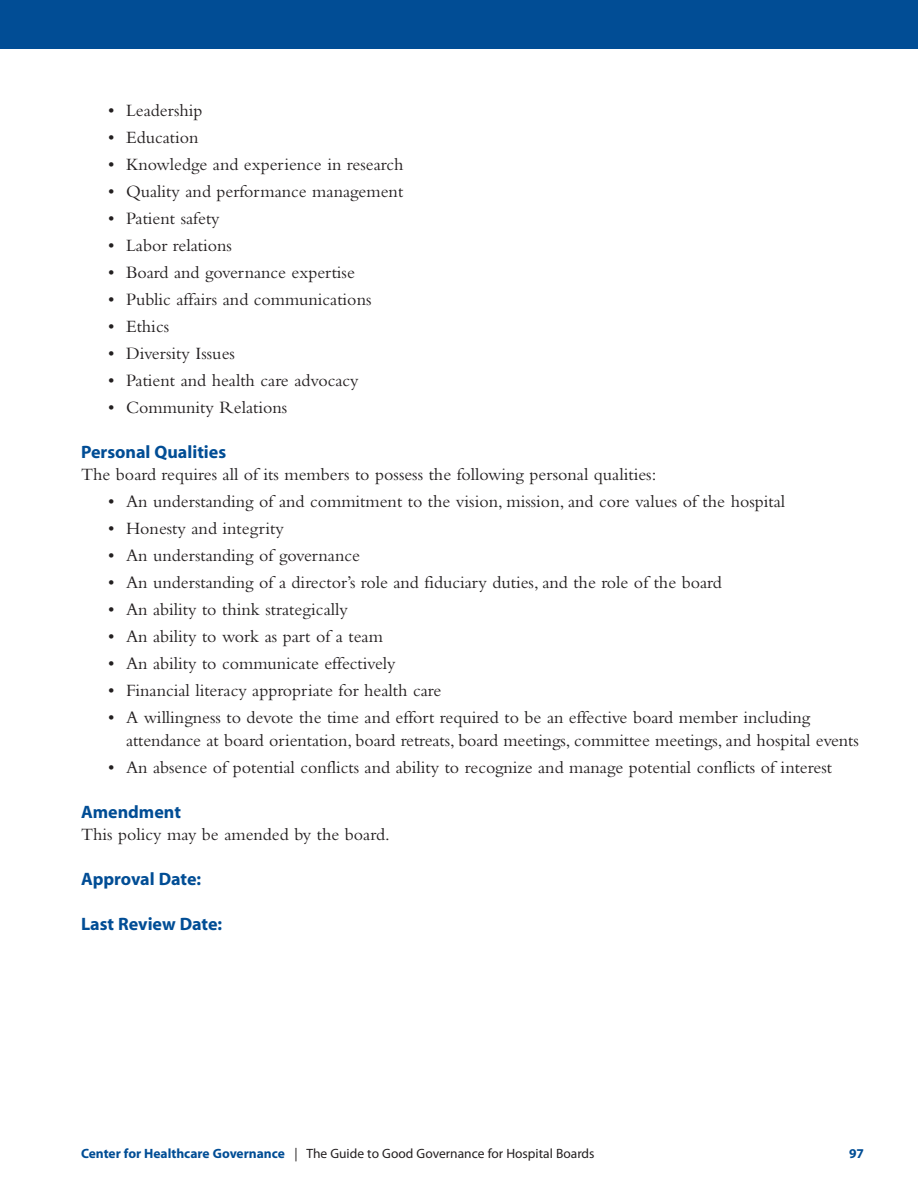
<style>
.page{position:relative;width:918px;height:1188px;background:#fff}
.page>*{position:absolute;margin:0;border:0;box-sizing:border-box;transform-origin:0 0}
.t1{font:18px/22.5px "Bembo";color:#231f20}
.t2{font:18px "Myriad MM.700.wt.600.wd";color:#014d95}
.t3{font:13.5px "Myriad Pro";color:#231f20}
.t4{font:13.5px "Myriad MM.700.wt.600.wd";color:#014d95}
.s1{font-weight:700;color:#014d95}
</style>
<div class="page">
<div style="left:0;top:0;width:918px;height:50px;background:#014d95"></div>
<p class="t1" style="left:108px;top:101px;width:96px">• Leadership</p>
<p class="t1" style="left:108px;top:128px;width:92px">• Education</p>
<p class="t1" style="left:108px;top:155px;width:297px">• Knowledge and experience in research</p>
<p class="t1" style="left:108px;top:182px;width:297px">• Quality and performance management</p>
<p class="t1" style="left:108px;top:209px;width:113px">• Patient safety</p>
<p class="t1" style="left:108px;top:236px;width:126px">• Labor relations</p>
<p class="t1" style="left:108px;top:263px;width:248px">• Board and governance expertise</p>
<p class="t1" style="left:108px;top:290px;width:265px">• Public affairs and communications</p>
<p class="t1" style="left:108px;top:317px;width:63px">• Ethics</p>
<p class="t1" style="left:108px;top:344px;width:129px">• Diversity Issues</p>
<p class="t1" style="left:108px;top:371px;width:252px">• Patient and health care advocacy</p>
<p class="t1" style="left:108px;top:398px;width:181px">• Community Relations</p>
<p class="t2" style="left:81px;top:445px;width:147px">Personal Qualities</p>
<p class="t1" style="left:81px;top:465px;width:577px">The board requires all of its members to possess the following personal qualities:</p>
<p class="t1" style="left:108px;top:492px;width:679px">• An understanding of and commitment to the vision, mission, and core values of the hospital</p>
<p class="t1" style="left:108px;top:519px;width:177px">• Honesty and integrity</p>
<p class="t1" style="left:108px;top:546px;width:254px">• An understanding of governance</p>
<p class="t1" style="left:108px;top:573px;width:615px">• An understanding of a director’s role and fiduciary duties, and the role of the board</p>
<p class="t1" style="left:108px;top:600px;width:241px">• An ability to think strategically</p>
<p class="t1" style="left:108px;top:627px;width:276px">• An ability to work as part of a team</p>
<p class="t1" style="left:108px;top:654px;width:289px">• An ability to communicate effectively</p>
<p class="t1" style="left:108px;top:681px;width:335px">• Financial literacy appropriate for health care</p>
<p class="t1" style="left:126px;top:708px;width:734px;text-indent:-18px">• A willingness to devote the time and effort required to be an effective board member including attendance at board orientation, board retreats, board meetings, committee meetings, and hospital events</p>
<p class="t1" style="left:108px;top:758px;width:726px">• An absence of potential conflicts and ability to recognize and manage potential conflicts of interest</p>
<p class="t2" style="left:81px;top:805px;width:101px">Amendment</p>
<p class="t1" style="left:81px;top:825px;width:310px">This policy may be amended by the board.</p>
<p class="t2" style="left:81px;top:872px;width:122px">Approval Date:</p>
<p class="t2" style="left:81px;top:917px;width:143px">Last Review Date:</p>
<p class="t3" style="left:81px;top:1148px;width:515px"><span class="s1">Center for Healthcare Governance</span> | The Guide to Good Governance for Hospital Boards</p>
<p class="t4" style="left:849px;top:1148px;width:16px">97</p>
</div>
